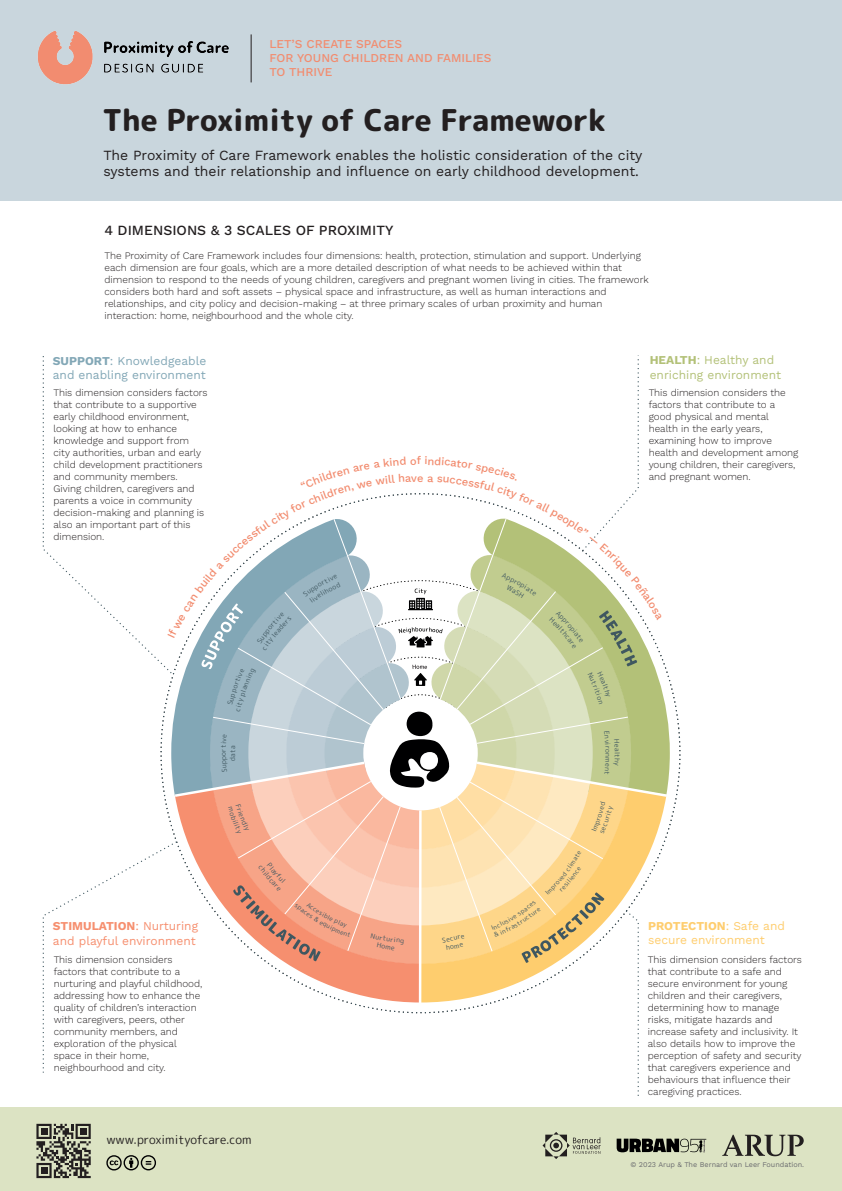
<style>
.page{position:relative;width:842px;height:1191px;background:#fff}
.page>*{position:absolute;margin:0;border:0;box-sizing:border-box;transform-origin:0 0}
.t1{font:800 30px "Rounded Mplus 1 c";color:#231f20}
.t2{font:14px/16.8px "Work Sans";color:#231f20}
.t3{font:500 14px "Work Sans";color:#231f20}
.t4{font:500 12px/14.4px "Work Sans";color:#f28c6f}
.t5{font:12px/14.4px "Work Sans";color:#82a7b6}
.t6{font:12px/14.4px "Work Sans";color:#f68f6f}
.t7{font:12px/14.4px "Work Sans";color:#b3c178}
.t8{font:12px/14.4px "Work Sans";color:#fecd6e}
.t9{font:12px "Rounded Mplus 1 c";color:#231f20}
.t10{font:500 11.1px "Work Sans";color:#f28c6f}
.t11{font:300 10px/12px "Work Sans";color:#231f20}
.t12{font:7.3px "Work Sans";color:#6c6d70}
.t13{font:6.8px "Rounded Mplus 1 c";color:#3f5760}
.s1{font-weight:700}
</style>
<div class="page">
<div style="left:0;top:1107px;width:842px;height:84px;background:#dce3c3"></div>
<div style="left:0;top:0;width:842px;height:200px;background:#c9d6dd"></div>
<img style="left:37px;top:31px;width:192px;height:54px">
<hr style="left:251px;top:34px;width:1px;height:48px;background:#231f20">
<svg style="left:36px;top:1123px;width:55px;height:55px"></svg>
<svg style="left:722px;top:1134px;width:82px;height:22px"></svg>
<svg style="left:542px;top:1132px;width:59px;height:27px"></svg>
<svg style="left:617px;top:1138px;width:89px;height:14px"></svg>
<svg style="left:106px;top:1155px;width:50px;height:15px"></svg>
<svg style="left:42px;top:355px;width:628px;height:741px"></svg>
<p class="t4" style="left:269px;top:36px;width:224px">LET’S CREATE SPACES<br>FOR YOUNG CHILDREN AND FAMILIES<br>TO THRIVE</p>
<h1 class="t1" style="left:102px;top:99px;width:505px">The Proximity of Care Framework</h1>
<h2 class="t2" style="left:103px;top:146px;width:541px">The Proximity of Care Framework enables the holistic consideration of the city systems and their relationship and influence on early childhood development.</h2>
<h2 class="t3" style="left:104px;top:219px;width:290px">4 DIMENSIONS &amp; 3 SCALES OF PROXIMITY</h2>
<p class="t11" style="left:105px;top:249px;width:546px">The Proximity of Care Framework includes four dimensions: health, protection, stimulation and support. Underlying each dimension are four goals, which are a more detailed description of what needs to be achieved within that dimension to respond to the needs of young children, caregivers and pregnant women living in cities. The framework considers both hard and soft assets – physical space and infrastructure, as well as human interactions and relationships, and city policy and decision-making – at three primary scales of urban proximity and human interaction: home, neighbourhood and the whole city.</p>
<p class="t5" style="left:53px;top:353px;width:155px"><span class="s1">SUPPORT</span>: Knowledgeable and enabling environment</p>
<p class="t11" style="left:54px;top:386px;width:156px">This dimension considers factors that contribute to a supportive early childhood environment, looking at how to enhance knowledge and support from city authorities, urban and early child development practitioners and community members.<br>Giving children, caregivers and parents a voice in community decision-making and planning is also an important part of this dimension.</p>
<p class="t13" style="left:228px;top:753px;width:5px;rotate:-90deg">t</p>
<p class="t10" style="left:417px;top:452px;width:6px">f</p>
<p class="t10" style="left:417px;top:469px;width:8px">e</p>
<p class="t7" style="left:650px;top:352px;width:133px"><span class="s1">HEALTH</span>: Healthy and enriching environment</p>
<p class="t11" style="left:649px;top:386px;width:151px">This dimension considers the factors that contribute to a good physical and mental health in the early years, examining how to improve health and development among young children, their caregivers, and pregnant women.</p>
<p class="t13" style="left:613px;top:753px;width:5px;rotate:90deg">n</p>
<p class="t13" style="left:622px;top:754px;width:5px;rotate:90deg">t</p>
<p class="t6" style="left:53px;top:918px;width:147px"><span class="s1">STIMULATION</span>: Nurturing and playful environment</p>
<p class="t8" style="left:648px;top:918px;width:138px"><span class="s1">PROTECTION</span>: Safe and secure environment</p>
<p class="t11" style="left:54px;top:952px;width:150px">This dimension considers factors that contribute to a nurturing and playful childhood, addressing how to enhance the quality of children’s interaction with caregivers, peers, other community members, and exploration of the physical space in their home, neighbourhood and city.</p>
<p class="t9" style="left:106px;top:1131px;width:147px">www.proximityofcare.com</p>
<p class="t11" style="left:648px;top:952px;width:156px">This dimension considers factors that contribute to a safe and secure environment for young children and their caregivers, determining how to manage risks, mitigate hazards and increase safety and inclusivity. It also details how to improve the perception of safety and security that caregivers experience and behaviours that influence their caregiving practices.</p>
<p class="t12" style="left:630px;top:1159px;width:175px">© 2023 Arup &amp; The Bernard van Leer Foundation.</p>
</div>
